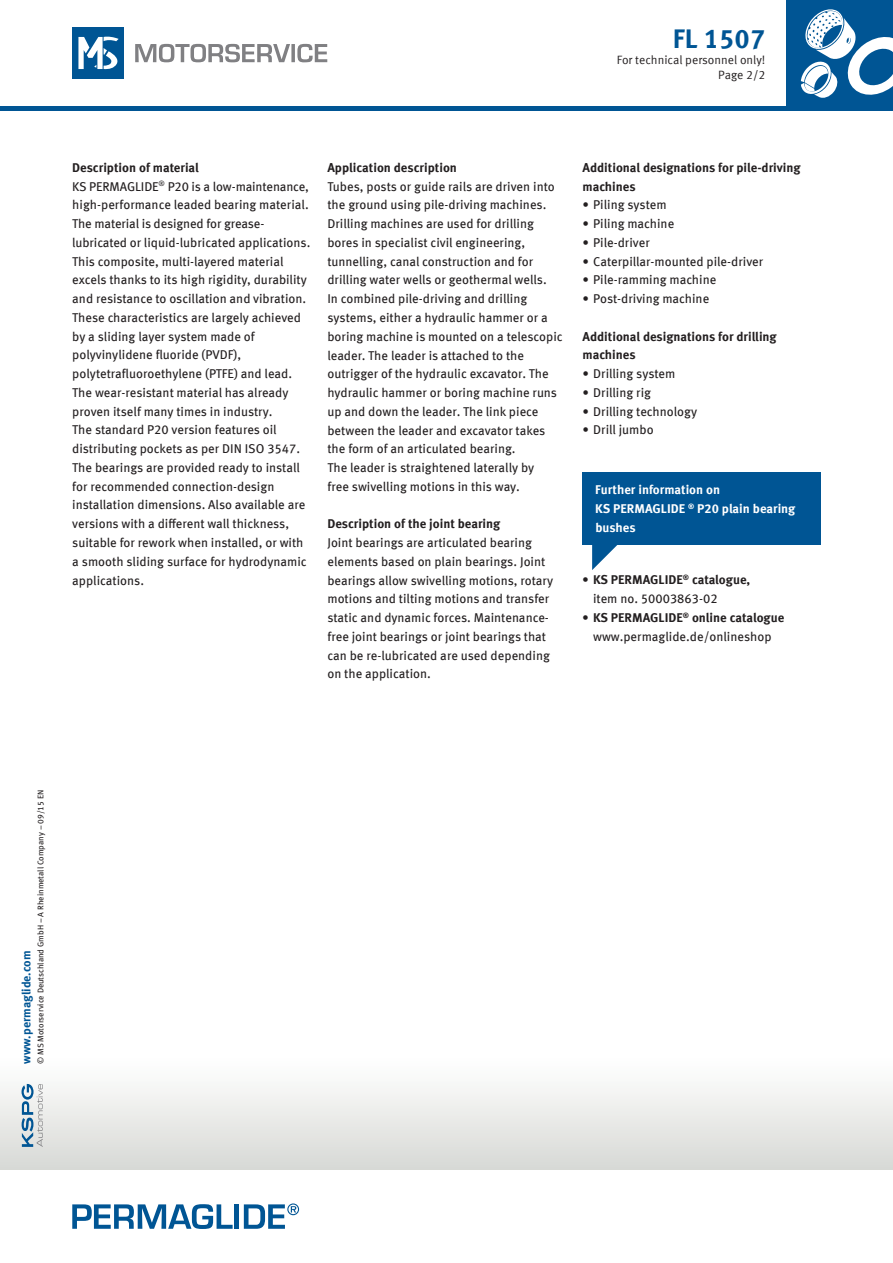
<style>
.page{position:relative;width:893px;height:1263px;background:#fff}
.page>*{position:absolute;margin:0;border:0;box-sizing:border-box;transform-origin:0 0}
.t1{font:700 27px "Meta OFC";color:#005594}
.t2{font:12.75px/18.8px "Meta OFC";color:#231f20}
.t3{font:700 12.75px/18.8px "Meta OFC";color:#231f20}
.t4{font:700 12.75px/18.8px "Meta OFC";color:#fff}
.t5{font:12px "Meta Offc Pro Norm";color:#231f20}
.t6{font:700 12px "Meta OFC";color:#005594}
.t7{font:8.25px "Meta OFC";color:#231f20}
.s1{font-weight:700}
.s2{font-weight:400}
</style>
<div class="page">
<div style="left:0;top:106px;width:893px;height:5px;background:#005594"></div>
<svg style="left:135px;top:44px;width:192px;height:19px"></svg>
<div style="left:72px;top:28px;width:51px;height:51px;background:#005594"></div>
<svg style="left:78px;top:36px;width:41px;height:33px"></svg>
<div style="left:0;top:1054px;width:893px;height:115px;background:linear-gradient(to bottom,#fff,#d8d9d6)"></div>
<svg style="left:22px;top:1084px;width:21px;height:63px"></svg>
<div style="left:787px;top:0;width:106px;height:106px;background:#005594"></div>
<svg style="left:801px;top:9px;width:92px;height:89px"></svg>
<svg style="left:72px;top:1204px;width:161px;height:25px"></svg>
<div style="left:234px;top:1204px;width:5px;height:25px;background:#005594"></div>
<svg style="left:244px;top:1203px;width:55px;height:26px"></svg>
<div style="left:583px;top:472px;width:238px;height:73px;background:#005594"></div>
<svg style="left:592px;top:545px;width:25px;height:25px"></svg>
<h1 class="t1" style="left:673px;top:22px;width:94px">FL 1507</h1>
<p class="t5" style="left:718px;top:66px;width:49px">Page 2/2</p>
<p class="t5" style="left:617px;top:51px;width:150px">For technical personnel only!</p>
<p class="t2" style="left:72px;top:158px;width:240px"><span class="s1">Description of material<br></span>KS PERMAGLIDE<sup>®</sup> P20 is a low-maintenance, high-performance leaded bearing material.<br>The material is designed for grease&shy;lubricated or liquid-lubricated applications.<br>This composite, multi-layered material excels thanks to its high rigidity, durability and resistance to oscillation and vibration.<br>These characteristics are largely achieved by a sliding layer system made of polyvinylidene fluoride (PVDF), polytetrafluoroethylene (PTFE) and lead.<br>The wear-resistant material has already proven itself many times in industry.<br>The standard P20 version features oil distributing pockets as per DIN ISO 3547.<br>The bearings are provided ready to install for recommended connection-design installation dimensions. Also available are versions with a different wall thickness, suitable for rework when installed, or with a smooth sliding surface for hydrodynamic applications.</p>
<p class="t3" style="left:327px;top:158px;width:131px">Application description</p>
<p class="t2" style="left:327px;top:177px;width:237px">Tubes, posts or guide rails are driven into the ground using pile-driving machines.<br>Drilling machines are used for drilling bores in specialist civil engineering, tunnelling, canal construction and for drilling water wells or geothermal wells.<br>In combined pile-driving and drilling systems, either a hydraulic hammer or a boring machine is mounted on a telescopic leader. The leader is attached to the outrigger of the hydraulic excavator. The hydraulic hammer or boring machine runs up and down the leader. The link piece between the leader and excavator takes the form of an articulated bearing.<br>The leader is straightened laterally by<br>free swivelling motions in this way.</p>
<p class="t3" style="left:327px;top:515px;width:174px">Description of the joint bearing</p>
<p class="t2" style="left:327px;top:533px;width:227px">Joint bearings are articulated bearing elements based on plain bearings. Joint bearings allow swivelling motions, rotary motions and tilting motions and transfer static and dynamic forces. Maintenance&shy;free joint bearings or joint bearings that can be re-lubricated are used depending on the application.</p>
<p class="t3" style="left:583px;top:158px;width:220px">Additional designations for pile-driving machines</p>
<p class="t2" style="left:583px;top:196px;width:86px">• Piling system</p>
<p class="t2" style="left:583px;top:214px;width:93px">• Piling machine</p>
<p class="t2" style="left:583px;top:233px;width:69px">• Pile-driver</p>
<p class="t2" style="left:583px;top:252px;width:182px">• Caterpillar-mounted pile-driver</p>
<p class="t2" style="left:583px;top:271px;width:135px">• Pile-ramming machine</p>
<p class="t2" style="left:583px;top:289px;width:128px">• Post-driving machine</p>
<p class="t3" style="left:583px;top:327px;width:196px">Additional designations for drilling machines</p>
<p class="t2" style="left:583px;top:364px;width:94px">• Drilling system</p>
<p class="t2" style="left:583px;top:383px;width:70px">• Drilling rig</p>
<p class="t2" style="left:583px;top:402px;width:116px">• Drilling technology</p>
<p class="t2" style="left:583px;top:421px;width:73px">• Drill jumbo</p>
<p class="t4" style="left:595px;top:481px;width:202px">Further information on<br>KS PERMAGLIDE <sup>®</sup> P20 plain bearing bushes</p>
<p class="t3" style="left:593px;top:571px;width:159px;text-indent:-11px">• KS PERMAGLIDE<sup>®</sup> catalogue, <span class="s2">item no. 50003863-02</span></p>
<p class="t3" style="left:582px;top:608px;width:203px;text-align:center">• KS PERMAGLIDE<sup>®</sup> online catalogue <span class="s2">www.permaglide.de/onlineshop</span></p>
<p class="t7" style="left:35px;top:1064px;width:276px;rotate:-90deg">© MS Motorservice Deutschland GmbH – A Rheinmetall Company – 09/15 EN</p>
<p class="t6" style="left:19px;top:1064px;width:115px;rotate:-90deg">www.permaglide.com</p>
</div>
